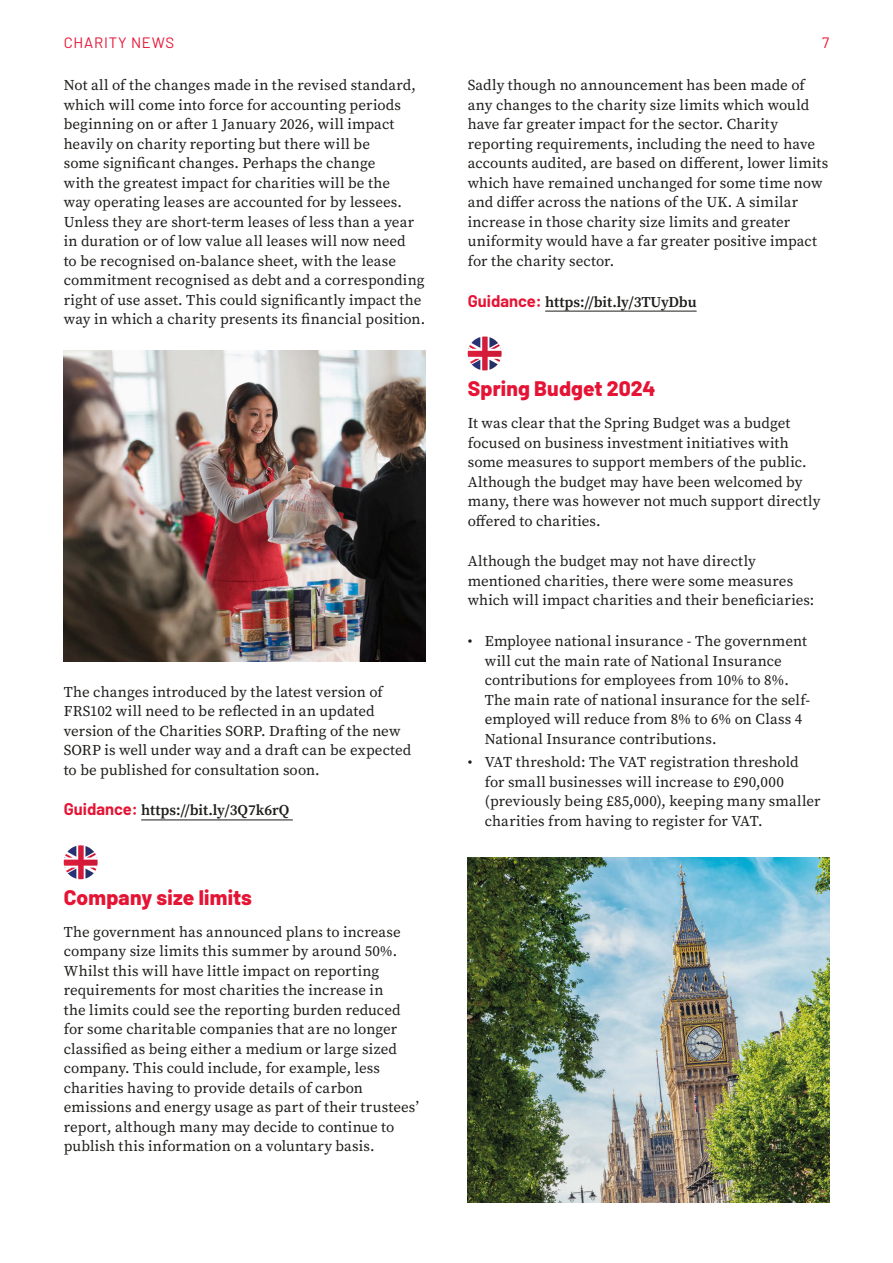
<style>
.page{position:relative;width:893px;height:1263px;background:#fff}
.page>*{position:absolute;margin:0;border:0;box-sizing:border-box;transform-origin:0 0}
.t1{font:800 21px "Barlow";letter-spacing:.005em;color:#e51435}
.t2{font:15px/19.5px "Source Serif Pro";letter-spacing:.005em;color:#1d1d1b}
.t3{font:600 15px "Source Serif Pro";color:#1d1d1b}
.t4{font:15px "Barlow";letter-spacing:.05em;color:#e51435}
.s1{font-family:"Barlow";font-weight:700;font-size:16.5px;color:#e51435}
</style>
<div class="page">
<hr style="left:141px;top:819px;width:152px;height:1px;background:#1d1d1b">
<img style="left:64px;top:351px;width:361px;height:311px">
<svg style="left:64px;top:845px;width:34px;height:34px"></svg>
<hr style="left:545px;top:311px;width:152px;height:1px;background:#1d1d1b">
<svg style="left:468px;top:337px;width:34px;height:33px"></svg>
<img style="left:468px;top:858px;width:361px;height:345px">
<p class="t4" style="left:64px;top:32px;width:112px">CHARITY NEWS</p>
<p class="t4" style="left:822px;top:32px;width:9px">7</p>
<p class="t2" style="left:64px;top:76px;width:363px">Not all of the changes made in the revised standard, which will come into force for accounting periods beginning on or after 1 January 2026, will impact heavily on charity reporting but there will be<br>some significant changes. Perhaps the change<br>with the greatest impact for charities will be the<br>way operating leases are accounted for by lessees.<br>Unless they are short-term leases of less than a year in duration or of low value all leases will now need<br>to be recognised on-balance sheet, with the lease commitment recognised as debt and a corresponding right of use asset. This could significantly impact the way in which a charity presents its financial position.</p>
<p class="t2" style="left:468px;top:76px;width:362px">Sadly though no announcement has been made of any changes to the charity size limits which would have far greater impact for the sector. Charity reporting requirements, including the need to have accounts audited, are based on different, lower limits which have remained unchanged for some time now and differ across the nations of the UK. A similar increase in those charity size limits and greater uniformity would have a far greater positive impact for the charity sector.</p>
<p class="t3" style="left:468px;top:291px;width:230px"><span class="s1">Guidance:</span> https://bit.ly/3TUyDbu</p>
<p class="t2" style="left:64px;top:682px;width:349px">The changes introduced by the latest version of FRS102 will need to be reflected in an updated version of the Charities SORP. Drafting of the new SORP is well under way and a draft can be expected to be published for consultation soon.</p>
<p class="t3" style="left:64px;top:800px;width:227px"><span class="s1">Guidance:</span> https://bit.ly/3Q7k6rQ</p>
<h1 class="t1" style="left:64px;top:881px;width:190px">Company size limits</h1>
<p class="t2" style="left:64px;top:922px;width:357px">The government has announced plans to increase company size limits this summer by around 50%.<br>Whilst this will have little impact on reporting requirements for most charities the increase in<br>the limits could see the reporting burden reduced for some charitable companies that are no longer classified as being either a medium or large sized company. This could include, for example, less charities having to provide details of carbon emissions and energy usage as part of their trustees’ report, although many may decide to continue to publish this information on a voluntary basis.</p>
<h1 class="t1" style="left:468px;top:373px;width:189px">Spring Budget 2024</h1>
<p class="t2" style="left:468px;top:413px;width:354px">It was clear that the Spring Budget was a budget focused on business investment initiatives with some measures to support members of the public.<br>Although the budget may have been welcomed by many, there was however not much support directly offered to charities.</p>
<p class="t2" style="left:468px;top:552px;width:348px">Although the budget may not have directly mentioned charities, there were some measures which will impact charities and their beneficiaries:</p>
<p class="t2" style="left:485px;top:631px;width:327px;text-indent:-17px">• Employee national insurance - The government will cut the main rate of National Insurance contributions for employees from 10% to 8%.<br>The main rate of national insurance for the self&shy;employed will reduce from 8% to 6% on Class 4<br>National Insurance contributions.</p>
<p class="t2" style="left:485px;top:753px;width:337px;text-indent:-17px">• VAT threshold: The VAT registration threshold for small businesses will increase to £90,000 (previously being £85,000), keeping many smaller charities from having to register for VAT.</p>
</div>
